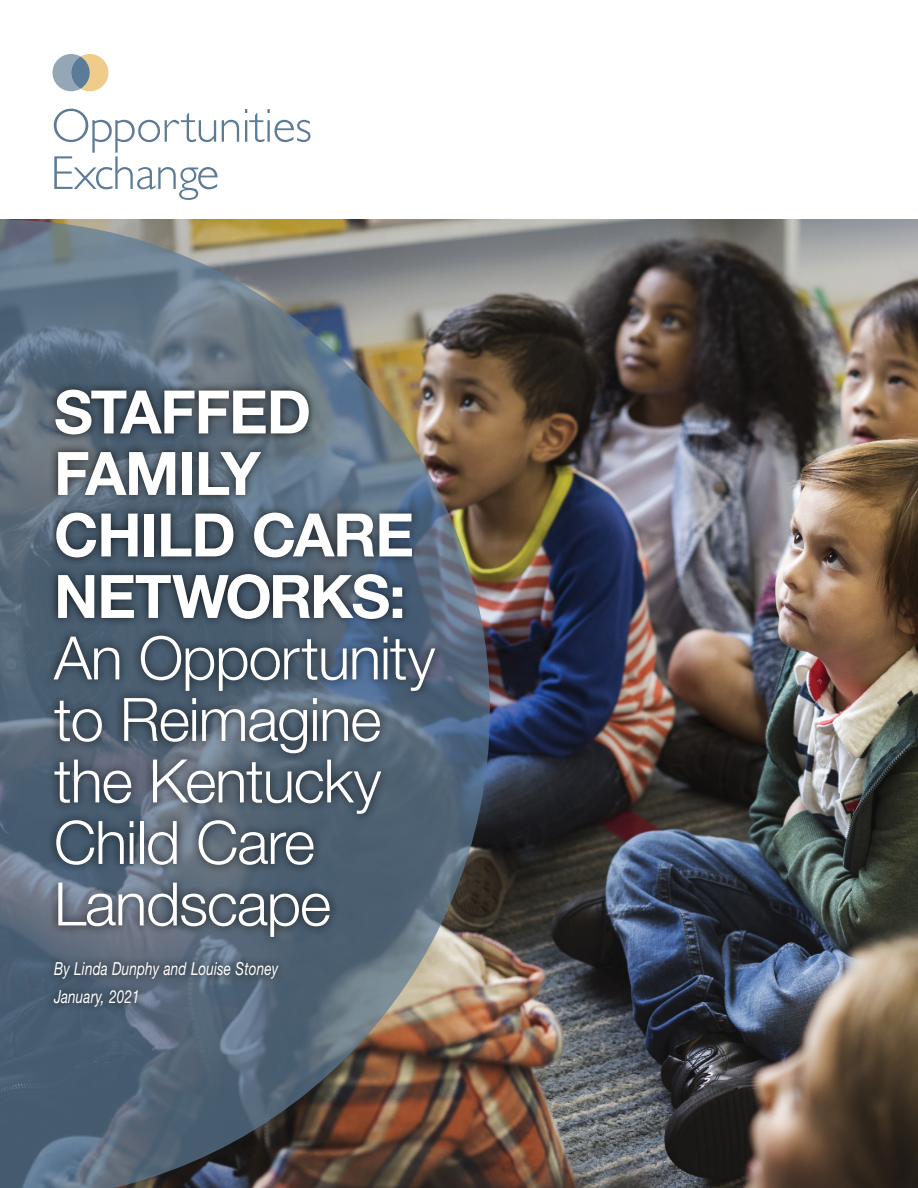
<style>
.page{position:relative;width:918px;height:1188px;background:#fff}
.page>*{position:absolute;margin:0;border:0;box-sizing:border-box;transform-origin:0 0}
.t1{font:300 60px/61.5px "Helvetica Neue LT Std";letter-spacing:-.02em;color:#fff}
.t2{font:700 60px/61.5px "Helvetica Neue LT Std";letter-spacing:-.02em;color:#fff}
.t3{font:italic 18px/28.5px "Helvetica Neue LT Std";letter-spacing:.01em;color:#fff;scale:.75 1}
</style>
<div class="page">
<img style="left:490px;top:220px;width:428px;height:968px">
<img style="left:0;top:220px;width:490px;height:968px">
<svg style="left:52px;top:54px;width:56px;height:37px"></svg>
<svg style="left:71px;top:56px;width:19px;height:33px"></svg>
<svg style="left:245px;top:109px;width:65px;height:33px"></svg>
<svg style="left:54px;top:109px;width:185px;height:91px"></svg>
<div style="left:45px;top:381px;width:399px;height:635px;background:#000;opacity:.75"></div>
<p class="t2" style="left:54px;top:380px;width:362px">STAFFED<br>FAMILY<br>CHILD CARE<br>NETWORKS:</p>
<p class="t1" style="left:54px;top:626px;width:383px">An Opportunity to Reimagine the Kentucky<br>Child Care<br>Landscape</p>
<p class="t3" style="left:54px;top:954px;width:301px">By Linda Dunphy and Louise Stoney<br>January, 2021</p>
</div>
